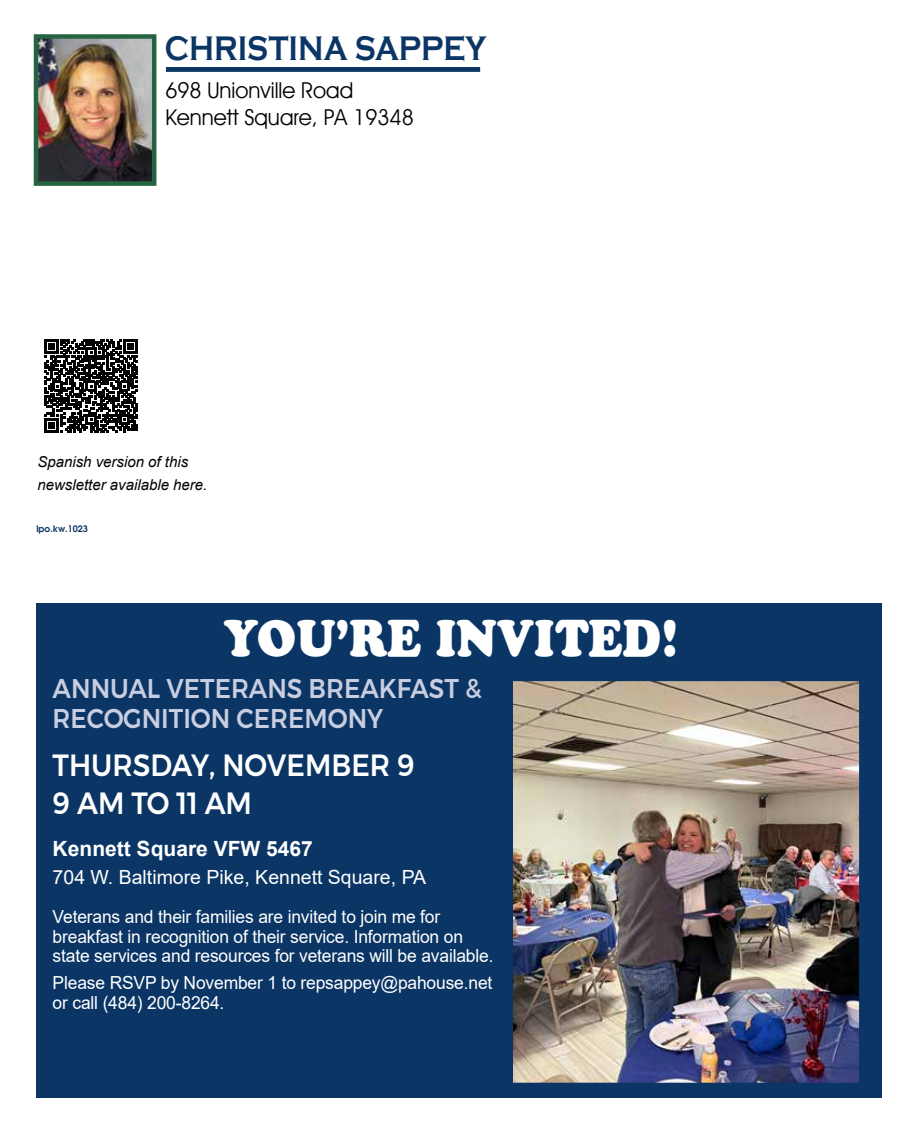
<style>
.page{position:relative;width:918px;height:1134px;background:#fff}
.page>*{position:absolute;margin:0;border:0;box-sizing:border-box;transform-origin:0 0}
.t1{font:50.4px "Burlesque";color:#fff;scale:.92 1}
.t2{font:700 35.1px "Copperplate Gothic";color:#0a3565;scale:.83 1}
.t3{font:500 30.6px/37.5px "Montserrat";color:#fff;scale:.92 1}
.t4{font:500 27px/30px "Montserrat";color:#c8cddf;scale:.92 1}
.t5{font:21.9px/26.7px "Avant Guard Regular SWFTE";color:#000}
.t6{font:700 21px "Arial";color:#fff}
.t7{font:19.5px "Arial";color:#fff}
.t8{font:18px/19.5px "Arial";letter-spacing:-.01em;color:#fff}
.t9{font:italic 15px/22.5px "Arial";color:#000}
.t10{font:600 9px "Avant Garde";color:#0a3565}
</style>
<div class="page">
<hr style="left:0;top:655px;width:1px;height:479px;background:#266441">
<img style="left:39px;top:39px;width:112px;height:142px">
<div style="left:34px;top:34px;width:122px;height:152px;border:4px solid #266441"></div>
<div style="left:166px;top:67px;width:314px;height:5px;background:#0a3565"></div>
<div style="left:36px;top:603px;width:846px;height:495px;background:#0a3565"></div>
<img style="left:513px;top:682px;width:346px;height:400px">
<div style="left:508px;top:677px;width:356px;height:410px;border:4px solid #0a3565"></div>
<svg style="left:44px;top:339px;width:94px;height:94px"></svg>
<h2 class="t2" style="left:165px;top:29px;width:389px">CHRISTINA SAPPEY</h2>
<p class="t5" style="left:165px;top:77px;width:250px">698 Unionville Road<br>Kennett Square, PA 19348</p>
<p class="t9" style="left:37px;top:451px;width:172px">Spanish version of this newsletter available here.</p>
<p class="t10" style="left:36px;top:523px;width:53px">lpo.kw.1023</p>
<h1 class="t1" style="left:224px;top:608px;width:496px">YOU’RE INVITED!</h1>
<h3 class="t4" style="left:53px;top:674px;width:468px">ANNUAL VETERANS BREAKFAST &amp;<br>RECOGNITION CEREMONY</h3>
<h3 class="t3" style="left:53px;top:747px;width:395px">THURSDAY, NOVEMBER 9<br>9 AM TO 11 AM</h3>
<p class="t6" style="left:53px;top:834px;width:262px">Kennett Square VFW 5467</p>
<p class="t7" style="left:53px;top:864px;width:375px">704 W. Baltimore Pike, Kennett Square, PA</p>
<p class="t8" style="left:53px;top:907px;width:442px">Veterans and their families are invited to join me for breakfast in recognition of their service. Information on state services and resources for veterans will be available.</p>
<p class="t8" style="left:53px;top:973px;width:441px">Please RSVP by November 1 to repsappey@pahouse.net or call (484) 200-8264.</p>
</div>
